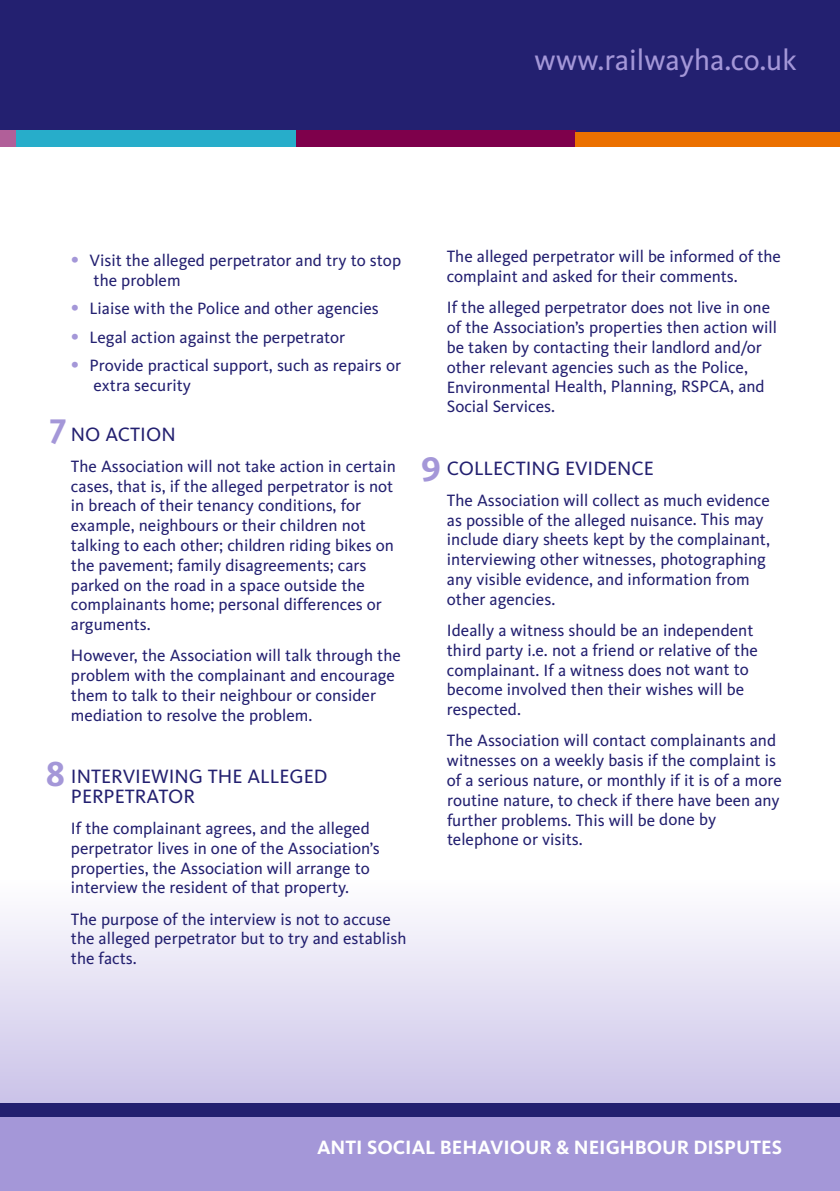
<style>
.page{position:relative;width:840px;height:1191px;background:#fff}
.page>*{position:absolute;margin:0;border:0;box-sizing:border-box;transform-origin:0 0}
.t1{font:700 36px "Kievit";color:#a497d8}
.t2{font:30px "Kievit";color:#a497d8}
.t3{font:20px/19.8px "Kievit";color:#232070}
.t4{font:700 20px "Kievit";color:#fff}
.t5{font:17px/19.8px "Kievit";color:#232070}
.s1{font-size:22px;color:#a497d8}
</style>
<div class="page">
<svg style="left:0;top:916px;width:839px;height:187px"></svg>
<div style="left:0;top:1117px;width:839px;height:74px;background:#a497d8"></div>
<div style="left:0;top:1103px;width:839px;height:14px;background:#232070"></div>
<div style="left:0;top:0;width:23px;height:135px;background:#232070"></div>
<div style="left:23px;top:0;width:816px;height:135px;background:#232070"></div>
<div style="left:0;top:130px;width:16px;height:17px;background:#b15f99"></div>
<div style="left:16px;top:130px;width:279px;height:17px;background:#27adca"></div>
<div style="left:295px;top:130px;width:280px;height:17px;background:#7e004b"></div>
<div style="left:575px;top:132px;width:264px;height:15px;background:#eb7000"></div>
<h2 class="t2" style="left:534px;top:42px;width:263px">www.railwayha.co.uk</h2>
<p class="t5" style="left:94px;top:250px;width:309px;text-indent:-23px"><span class="s1">•</span> Visit the alleged perpetrator and try to stop the problem</p>
<p class="t5" style="left:71px;top:298px;width:309px"><span class="s1">•</span> Liaise with the Police and other agencies</p>
<p class="t5" style="left:71px;top:327px;width:275px"><span class="s1">•</span> Legal action against the perpetrator</p>
<p class="t5" style="left:94px;top:355px;width:309px;text-indent:-23px"><span class="s1">•</span> Provide practical support, such as repairs or extra security</p>
<p class="t3" style="left:71px;top:424px;width:106px">NO ACTION</p>
<p class="t5" style="left:71px;top:456px;width:326px">The Association will not take action in certain cases, that is, if the alleged perpetrator is not in breach of their tenancy conditions, for example, neighbours or their children not talking to each other; children riding bikes on the pavement; family disagreements; cars parked on the road in a space outside the complainants home; personal differences or arguments.</p>
<p class="t5" style="left:71px;top:645px;width:331px">However, the Association will talk through the problem with the complainant and encourage them to talk to their neighbour or consider mediation to resolve the problem.</p>
<h1 class="t1" style="left:50px;top:403px;width:19px">7</h1>
<h1 class="t1" style="left:46px;top:752px;width:21px">8</h1>
<p class="t3" style="left:71px;top:766px;width:258px">INTERVIEWING THE ALLEGED<br>PERPETRATOR</p>
<p class="t5" style="left:71px;top:818px;width:310px">If the complainant agrees, and the alleged perpetrator lives in one of the Association’s properties, the Association will arrange to interview the resident of that property.</p>
<p class="t5" style="left:71px;top:908px;width:337px">The purpose of the interview is not to accuse the alleged perpetrator but to try and establish the facts.</p>
<p class="t5" style="left:446px;top:246px;width:335px">The alleged perpetrator will be informed of the complaint and asked for their comments.</p>
<p class="t5" style="left:446px;top:297px;width:331px">If the alleged perpetrator does not live in one of the Association’s properties then action will be taken by contacting their landlord and/or other relevant agencies such as the Police, Environmental Health, Planning, RSPCA, and Social Services.</p>
<h1 class="t1" style="left:421px;top:441px;width:21px">9</h1>
<p class="t3" style="left:446px;top:458px;width:208px">COLLECTING EVIDENCE</p>
<p class="t5" style="left:446px;top:490px;width:324px">The Association will collect as much evidence as possible of the alleged nuisance. This may include diary sheets kept by the complainant, interviewing other witnesses, photographing any visible evidence, and information from other agencies.</p>
<p class="t5" style="left:446px;top:620px;width:312px">Ideally a witness should be an independent third party i.e. not a friend or relative of the complainant. If a witness does not want to become involved then their wishes will be respected.</p>
<p class="t5" style="left:446px;top:730px;width:336px">The Association will contact complainants and witnesses on a weekly basis if the complaint is of a serious nature, or monthly if it is of a more routine nature, to check if there have been any further problems. This will be done by telephone or visits.</p>
<p class="t4" style="left:317px;top:1135px;width:466px">ANTI SOCIAL BEHAVIOUR &amp; NEIGHBOUR DISPUTES</p>
</div>
